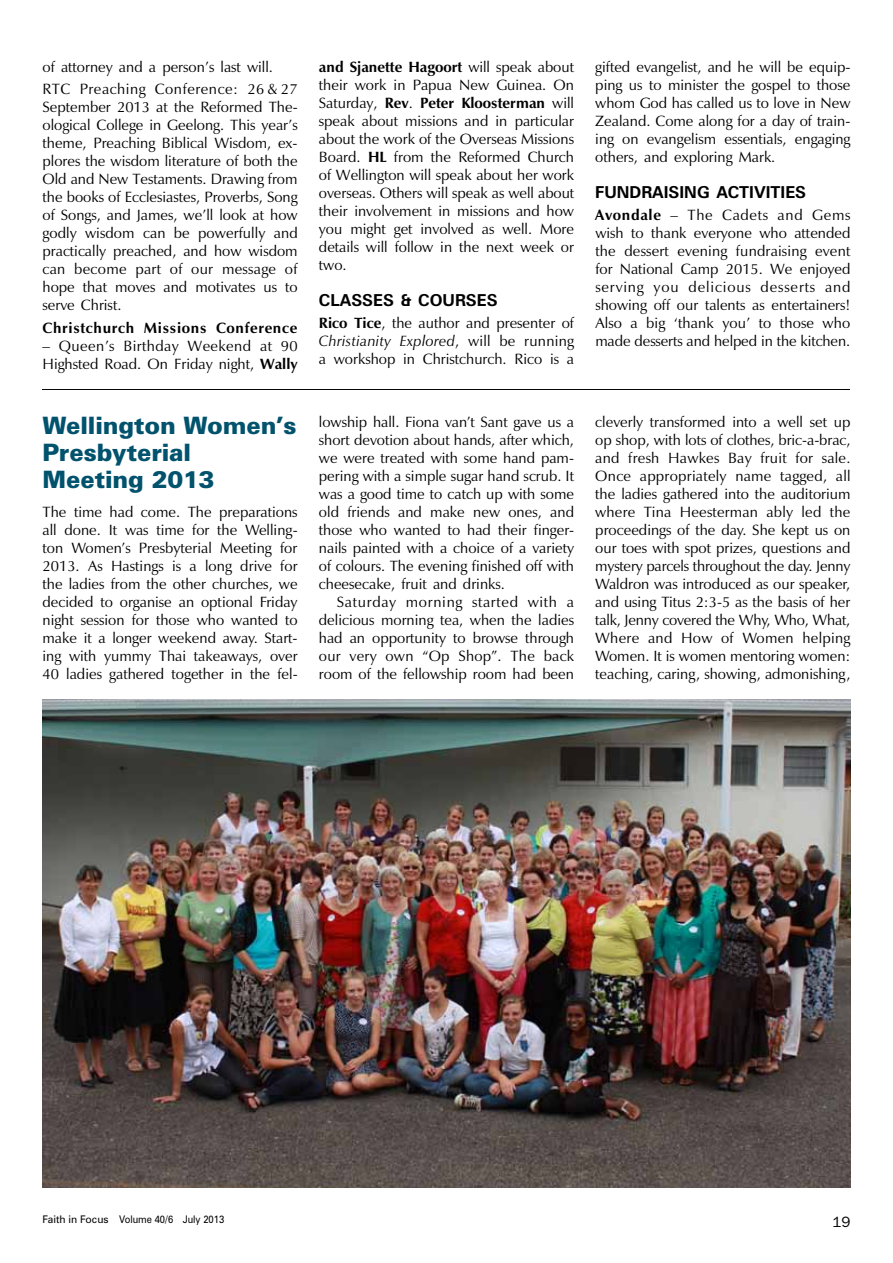
<style>
.page{position:relative;width:893px;height:1263px;background:#fff}
.page>*{position:absolute;margin:0;border:0;box-sizing:border-box;transform-origin:0 0}
.t1{font:900 24px/27px "Zurich BT";letter-spacing:-.005em;color:#00526d}
.t2{font:700 16.5px "Zurich BT";color:#000}
.t3{font:15px/18px "Zapf Humanist 601 BT";color:#000;text-align:justify}
.t4{font:15px/22.5px "Zapf Humanist 601 BT";letter-spacing:.035em;color:#000}
.t5{font:15px/18px "Zapf Humanist 601 BT";letter-spacing:.025em;color:#000}
.t6{font:700 15px "Zapf Humanist 601 BT";letter-spacing:.04em;color:#000}
.t7{font:15px "Franklin Gothic";color:#000}
.t8{font:10.5px "Zurich BT";color:#000}
.s1{font-weight:700}
.s2{font-style:italic}
</style>
<div class="page">
<img style="left:43px;top:699px;width:807px;height:489px">
<div style="left:42px;top:386px;width:808px;height:5px;background:#fcb515;opacity:.75"></div>
<p class="t4" style="left:43px;top:55px;width:257px">of attorney and a person’s last will.<br>RTC Preaching Conference: 26 &amp; 27</p>
<p class="t3" style="left:43px;top:98px;width:257px">September 2013 at the Reformed The&shy;ological College in Geelong. This year’s theme, Preaching Biblical Wisdom, ex&shy;plores the wisdom literature of both the Old and New Testaments. Drawing from the books of Ecclesiastes, Proverbs, Song of Songs, and James, we’ll look at how godly wisdom can be powerfully and practically preached, and how wisdom can become part of our message of hope that moves and motivates us to serve Christ.</p>
<p class="t6" style="left:43px;top:318px;width:256px">Christchurch Missions Conference</p>
<p class="t5" style="left:43px;top:337px;width:257px">– Queen’s Birthday Weekend at 90<br>Highsted Road. On Friday night, <span class="s1">Wally</span></p>
<h1 class="t1" style="left:43px;top:412px;width:256px">Wellington Women’s<br>Presbyterial<br>Meeting 2013</h1>
<p class="t3" style="left:43px;top:503px;width:257px">The time had come. The preparations all done. It was time for the Welling&shy;ton Women’s Presbyterial Meeting for 2013. As Hastings is a long drive for the ladies from the other churches, we decided to organise an optional Friday night session for those who wanted to make it a longer weekend away. Start&shy;ing with yummy Thai takeaways, over 40 ladies gathered together in the fel-</p>
<p class="t3" style="left:319px;top:58px;width:257px"><span class="s1">and Sjanette Hagoort</span> will speak about their work in Papua New Guinea. On Saturday, <span class="s1">Rev</span>. <span class="s1">Peter Kloosterman</span> will speak about missions and in particular about the work of the Overseas Missions Board. <span class="s1">HL</span> from the Reformed Church of Wellington will speak about her work overseas. Others will speak as well about their involvement in missions and how you might get involved as well. More details will follow in the next week or two.</p>
<p class="t2" style="left:319px;top:290px;width:180px">CLASSES &amp; COURSES</p>
<p class="t3" style="left:319px;top:314px;width:257px"><span class="s1">Rico Tice</span>, the author and presenter of <span class="s2">Christianity Explored</span>, will be running a workshop in Christchurch. Rico is a</p>
<p class="t3" style="left:319px;top:413px;width:257px">lowship hall. Fiona van’t Sant gave us a short devotion about hands, after which, we were treated with some hand pam&shy;pering with a simple sugar hand scrub. It was a good time to catch up with some old friends and make new ones, and those who wanted to had their finger&shy;nails painted with a choice of a variety of colours. The evening finished off with cheesecake, fruit and drinks.</p>
<p class="t3" style="left:319px;top:593px;width:257px;text-indent:18px">Saturday morning started with a delicious morning tea, when the ladies had an opportunity to browse through our very own “Op Shop”. The back room of the fellowship room had been</p>
<p class="t3" style="left:595px;top:58px;width:257px">gifted evangelist, and he will be equip&shy;ping us to minister the gospel to those whom God has called us to love in New Zealand. Come along for a day of train&shy;ing on evangelism essentials, engaging others, and exploring Mark.</p>
<p class="t2" style="left:595px;top:182px;width:212px">FUNDRAISING ACTIVITIES</p>
<p class="t3" style="left:595px;top:206px;width:257px"><span class="s1">Avondale</span> – The Cadets and Gems wish to thank everyone who attended the dessert evening fundraising event for National Camp 2015. We enjoyed serving you delicious desserts and showing off our talents as entertainers!<br>Also a big ‘thank you’ to those who made desserts and helped in the kitchen.</p>
<p class="t3" style="left:595px;top:413px;width:257px">cleverly transformed into a well set up op shop, with lots of clothes, bric-a-brac, and fresh Hawkes Bay fruit for sale.<br>Once appropriately name tagged, all the ladies gathered into the auditorium where Tina Heesterman ably led the proceedings of the day. She kept us on our toes with spot prizes, questions and mystery parcels throughout the day. Jenny Waldron was introduced as our speaker, and using Titus 2:3-5 as the basis of her talk, Jenny covered the Why, Who, What, Where and How of Women helping Women. It is women mentoring women: teaching, caring, showing, admonishing,</p>
<p class="t8" style="left:43px;top:1213px;width:183px">Faith in Focus Volume 40/6 July 2013</p>
<p class="t7" style="left:832px;top:1213px;width:19px">19</p>
</div>
